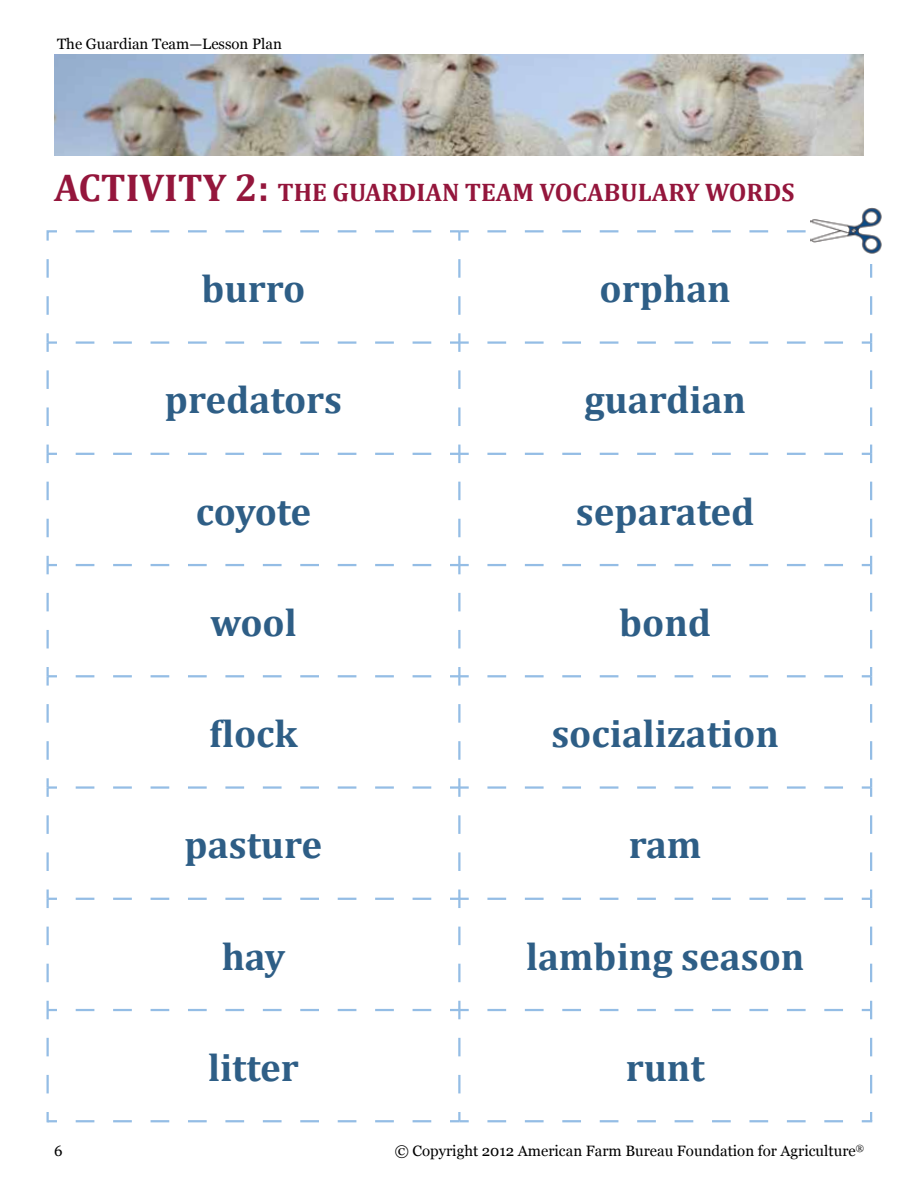
<style>
.page{position:relative;width:918px;height:1188px;background:#fff}
.page>*{position:absolute;margin:0;border:0;box-sizing:border-box;transform-origin:0 0}
.t1{font:700 39px "Cambria";color:#2e5e86}
.t2{font:700 25.5px "Cambria";color:#94163c}
.t3{font:15px "Georgia";color:#000}
.s1{font-size:39px}
</style>
<div class="page">
<img style="left:54px;top:54px;width:810px;height:101px">
<svg style="left:46px;top:230px;width:415px;height:114px"></svg>
<svg style="left:458px;top:250px;width:2px;height:65px"></svg>
<svg style="left:870px;top:268px;width:2px;height:47px"></svg>
<svg style="left:457px;top:230px;width:354px;height:11px"></svg>
<svg style="left:76px;top:341px;width:365px;height:3px"></svg>
<svg style="left:46px;top:370px;width:3px;height:56px"></svg>
<svg style="left:46px;top:341px;width:11px;height:11px"></svg>
<svg style="left:487px;top:341px;width:356px;height:3px"></svg>
<svg style="left:458px;top:370px;width:2px;height:56px"></svg>
<svg style="left:450px;top:333px;width:19px;height:19px"></svg>
<svg style="left:870px;top:370px;width:2px;height:56px"></svg>
<svg style="left:862px;top:333px;width:10px;height:19px"></svg>
<svg style="left:76px;top:453px;width:356px;height:2px"></svg>
<svg style="left:46px;top:481px;width:3px;height:56px"></svg>
<svg style="left:46px;top:445px;width:11px;height:18px"></svg>
<svg style="left:487px;top:453px;width:356px;height:2px"></svg>
<svg style="left:458px;top:481px;width:2px;height:56px"></svg>
<svg style="left:450px;top:445px;width:19px;height:18px"></svg>
<svg style="left:870px;top:481px;width:2px;height:56px"></svg>
<svg style="left:862px;top:445px;width:10px;height:18px"></svg>
<svg style="left:76px;top:564px;width:356px;height:2px"></svg>
<svg style="left:46px;top:592px;width:3px;height:56px"></svg>
<svg style="left:46px;top:556px;width:11px;height:18px"></svg>
<svg style="left:487px;top:564px;width:356px;height:2px"></svg>
<svg style="left:458px;top:592px;width:2px;height:56px"></svg>
<svg style="left:450px;top:556px;width:19px;height:18px"></svg>
<svg style="left:870px;top:592px;width:2px;height:56px"></svg>
<svg style="left:862px;top:556px;width:10px;height:18px"></svg>
<svg style="left:76px;top:675px;width:356px;height:2px"></svg>
<svg style="left:46px;top:704px;width:3px;height:56px"></svg>
<svg style="left:46px;top:667px;width:11px;height:19px"></svg>
<svg style="left:487px;top:675px;width:356px;height:2px"></svg>
<svg style="left:458px;top:704px;width:2px;height:56px"></svg>
<svg style="left:450px;top:667px;width:19px;height:19px"></svg>
<svg style="left:870px;top:704px;width:2px;height:56px"></svg>
<svg style="left:862px;top:667px;width:10px;height:19px"></svg>
<svg style="left:76px;top:786px;width:356px;height:3px"></svg>
<svg style="left:46px;top:815px;width:3px;height:56px"></svg>
<svg style="left:46px;top:778px;width:11px;height:19px"></svg>
<svg style="left:487px;top:786px;width:356px;height:3px"></svg>
<svg style="left:458px;top:815px;width:2px;height:56px"></svg>
<svg style="left:450px;top:778px;width:19px;height:19px"></svg>
<svg style="left:870px;top:815px;width:2px;height:56px"></svg>
<svg style="left:862px;top:778px;width:10px;height:19px"></svg>
<svg style="left:76px;top:898px;width:356px;height:2px"></svg>
<svg style="left:46px;top:926px;width:3px;height:56px"></svg>
<svg style="left:46px;top:890px;width:11px;height:18px"></svg>
<svg style="left:487px;top:898px;width:356px;height:2px"></svg>
<svg style="left:458px;top:926px;width:2px;height:56px"></svg>
<svg style="left:450px;top:890px;width:19px;height:18px"></svg>
<svg style="left:870px;top:926px;width:2px;height:56px"></svg>
<svg style="left:862px;top:890px;width:10px;height:18px"></svg>
<svg style="left:76px;top:1009px;width:356px;height:2px"></svg>
<svg style="left:487px;top:1009px;width:356px;height:2px"></svg>
<svg style="left:458px;top:1037px;width:2px;height:56px"></svg>
<svg style="left:450px;top:1001px;width:19px;height:18px"></svg>
<svg style="left:870px;top:1037px;width:2px;height:56px"></svg>
<svg style="left:862px;top:1001px;width:10px;height:18px"></svg>
<svg style="left:76px;top:1120px;width:356px;height:2px"></svg>
<svg style="left:46px;top:1001px;width:11px;height:122px"></svg>
<svg style="left:450px;top:1112px;width:423px;height:11px"></svg>
<img style="left:811px;top:207px;width:71px;height:61px">
<p class="t3" style="left:57px;top:35px;width:226px">The Guardian Team—Lesson Plan</p>
<p class="t2" style="left:54px;top:177px;width:742px"><span class="s1">Activity 2:</span> The Guardian Team Vocabulary words</p>
<p class="t1" style="left:202px;top:265px;width:105px">burro</p>
<p class="t1" style="left:600px;top:265px;width:133px">orphan</p>
<p class="t1" style="left:165px;top:376px;width:179px">predators</p>
<p class="t1" style="left:584px;top:376px;width:163px">guardian</p>
<p class="t1" style="left:196px;top:488px;width:117px">coyote</p>
<p class="t1" style="left:576px;top:488px;width:180px">separated</p>
<p class="t1" style="left:210px;top:599px;width:88px">wool</p>
<p class="t1" style="left:619px;top:599px;width:94px">bond</p>
<p class="t1" style="left:209px;top:710px;width:90px">flock</p>
<p class="t1" style="left:551px;top:710px;width:229px">socialization</p>
<p class="t1" style="left:185px;top:821px;width:139px">pasture</p>
<p class="t1" style="left:629px;top:821px;width:74px">ram</p>
<p class="t1" style="left:222px;top:932px;width:65px">hay</p>
<p class="t1" style="left:526px;top:932px;width:280px">lambing season</p>
<p class="t1" style="left:208px;top:1044px;width:92px">litter</p>
<p class="t1" style="left:626px;top:1044px;width:81px">runt</p>
<p class="t3" style="left:54px;top:1142px;width:10px">6</p>
<p class="t3" style="left:395px;top:1142px;width:471px">© Copyright 2012 American Farm Bureau Foundation for Agriculture<sup>®</sup></p>
</div>
